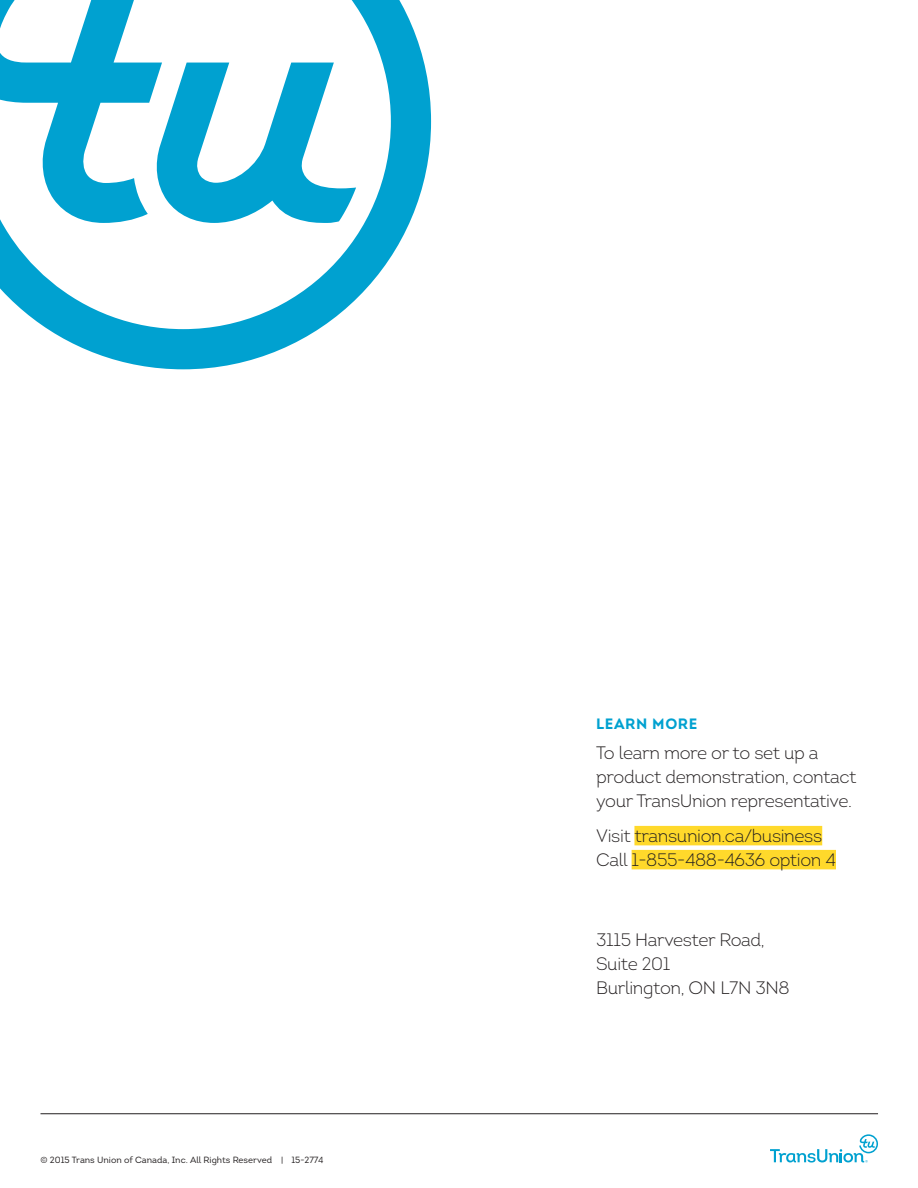
<style>
.page{position:relative;width:918px;height:1188px;background:#fff}
.page>*{position:absolute;margin:0;border:0;box-sizing:border-box;transform-origin:0 0}
._12_16_Body_Black{font:300 18px/24px "Intro";letter-spacing:-.02em;color:#231f20}
._10_Call_to_Action_B{font:15px "Intro Bold Caps";letter-spacing:.04em;color:#00a1d0}
.t1{font:9px "Intro";color:#231f20}
</style>
<div class="page">
<hr style="left:40px;top:1113px;width:838px;height:1px;background:#231f20">
<svg style="left:770px;top:1134px;width:108px;height:29px"></svg>
<svg style="left:0;top:0;width:431px;height:369px"></svg>
<svg style="left:154px;top:63px;width:202px;height:160px"></svg>
<div style="left:634px;top:826px;width:188px;height:19px;background:#ffd92b"></div>
<div style="left:632px;top:850px;width:204px;height:19px;background:#ffd92b"></div>
<p class="t1" style="left:40px;top:1154px;width:284px">© 2015 Trans Union of Canada, Inc. All Rights Reserved | 15-2774</p>
<p class="_10_Call_to_Action_B" style="left:596px;top:715px;width:103px">LEARN MORE</p>
<p class="_12_16_Body_Black" style="left:596px;top:741px;width:262px">To learn more or to set up a product demonstration, contact your TransUnion representative.</p>
<p class="_12_16_Body_Black" style="left:596px;top:823px;width:241px">Visit transunion.ca/business<br>Call 1-855-488-4636 option 4</p>
<p class="_12_16_Body_Black" style="left:596px;top:928px;width:195px">3115 Harvester Road,<br>Suite 201<br>Burlington, ON L7N 3N8</p>
</div>
